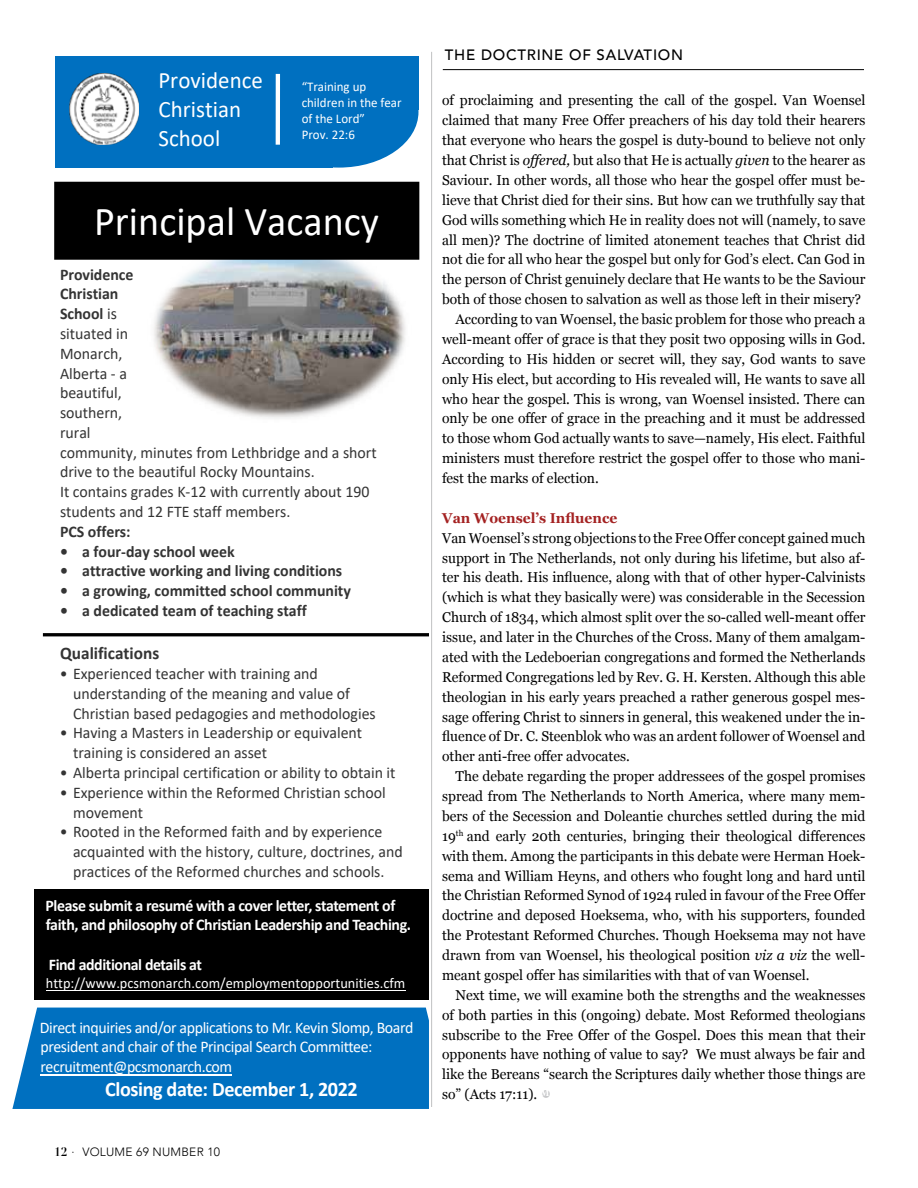
<style>
.page{position:relative;width:918px;height:1188px;background:#fff}
.page>*{position:absolute;margin:0;border:0;box-sizing:border-box;transform-origin:0 0}
.t1{font:41.25px "Calibri";color:#fff}
.t2{font:23.55px/28.8px "Calibri";color:#fff}
.t3{font:700 20.7px "Calibri";letter-spacing:-.02em;color:#fff}
.t4{font:700 17.7px "Calibri";color:#343434}
.t5{font:16.2px/19.8px "Calibri";color:#343434}
.t6{font:700 16.2px "Calibri";color:#343434}
.t7{font:16.2px/19.8px "Calibri";letter-spacing:-.025em;color:#fff}
.t8{font:700 16.2px/19.8px "Calibri";letter-spacing:-.025em;color:#fff}
.t9{font:500 15px "Avenir";letter-spacing:.05em;color:#000}
.t10{font:14.7px "Calibri";color:#fff}
.t11{font:14.25px/20px "Georgia";color:#000;text-align:justify}
.t12{font:700 14.25px "Georgia";color:#a42222}
.t13{font:13.2px/16.2px "Calibri";color:#fff}
.t14{font:300 12px "Avenir";letter-spacing:.02em;color:#000}
.s1{font-weight:700}
.s2{font-family:"Didot";font-weight:700}
.s3{font-style:italic}
.s4{font-size:18px;color:#c7c8ca}
</style>
<div class="page">
<hr style="left:443px;top:69px;width:421px;height:1px;background:#000">
<hr style="left:431px;top:52px;width:1px;height:1055px;background:#808285">
<div style="left:55px;top:56px;width:277px;height:112px;background:#0070c0"></div>
<div style="left:259px;top:56px;width:159px;height:112px;background:#0070c0;border-radius:50%"></div>
<div style="left:306px;top:56px;width:112px;height:53px;background:#0070c0"></div>
<img style="left:69px;top:74px;width:69px;height:71px">
<img style="left:153px;top:260px;width:253px;height:159px">
<div style="left:55px;top:182px;width:364px;height:77px;background:#000"></div>
<div style="left:54px;top:182px;width:365px;height:78px;border:1px solid #000"></div>
<hr style="left:43px;top:633px;width:386px;height:3px;background:#000">
<div style="left:12px;top:1008px;width:417px;height:101px;background:#0070c0"></div>
<hr style="left:41px;top:1074px;width:191px;height:1px;background:#fff">
<div style="left:35px;top:889px;width:394px;height:111px;background:#000"></div>
<hr style="left:46px;top:990px;width:359px;height:1px;background:#fff">
<hr style="left:276px;top:74px;width:4px;height:71px;background:#fff">
<h2 class="t2" style="left:158px;top:65px;width:106px">Providence<br>Christian<br>School</h2>
<p class="t13" style="left:302px;top:78px;width:101px">“Training up children in the fear of the Lord”<br>Prov. 22:6</p>
<h1 class="t1" style="left:94px;top:192px;width:287px">Principal Vacancy</h1>
<p class="t5" style="left:60px;top:264px;width:318px"><span class="s1">Providence<br>Christian<br>School</span> is<br>situated in<br>Monarch,<br>Alberta - a<br>beautiful,<br>southern,<br>rural<br>community, minutes from Lethbridge and a short drive to the beautiful Rocky Mountains.<br>It contains grades K-12 with currently about 190 students and 12 FTE staff members.</p>
<p class="t6" style="left:60px;top:520px;width:72px">PCS offers:</p>
<p class="t6" style="left:60px;top:540px;width:176px">• a four-day school week</p>
<p class="t6" style="left:60px;top:560px;width:284px">• attractive working and living conditions</p>
<p class="t6" style="left:60px;top:579px;width:292px">• a growing, committed school community</p>
<p class="t6" style="left:60px;top:599px;width:248px">• a dedicated team of teaching staff</p>
<p class="t4" style="left:60px;top:641px;width:101px">Qualifications</p>
<p class="t5" style="left:73px;top:663px;width:304px;text-indent:-13px">• Experienced teacher with training and understanding of the meaning and value of<br>Christian based pedagogies and methodologies</p>
<p class="t5" style="left:73px;top:723px;width:291px;text-indent:-13px">• Having a Masters in Leadership or equivalent training is considered an asset</p>
<p class="t5" style="left:60px;top:762px;width:337px">• Alberta principal certification or ability to obtain it</p>
<p class="t5" style="left:73px;top:782px;width:314px;text-indent:-13px">• Experience within the Reformed Christian school movement</p>
<p class="t5" style="left:73px;top:822px;width:331px;text-indent:-13px">• Rooted in the Reformed faith and by experience acquainted with the history, culture, doctrines, and practices of the Reformed churches and schools.</p>
<p class="t8" style="left:46px;top:895px;width:367px">Please submit a resumé with a cover letter, statement of faith, and philosophy of Christian Leadership and Teaching.</p>
<p class="t8" style="left:49px;top:955px;width:155px">Find additional details at</p>
<p class="t10" style="left:46px;top:973px;width:361px">http://www.pcsmonarch.com/employmentopportunities.cfm</p>
<p class="t7" style="left:40px;top:1017px;width:375px">Direct inquiries and/or applications to Mr. Kevin Slomp, Board president and chair of the Principal Search Committee: recruitment@pcsmonarch.com</p>
<h3 class="t3" style="left:105px;top:1075px;width:254px">Closing date: December 1, 2022</h3>
<p class="t14" style="left:54px;top:1145px;width:168px"><span class="s2">12</span> · VOLUME 69 NUMBER 10</p>
<p class="t9" style="left:445px;top:42px;width:240px">THE DOCTRINE OF SALVATION</p>
<p class="t11" style="left:442px;top:90px;width:425px">of proclaiming and presenting the call of the gospel. Van Woensel</p>
<p class="t11" style="left:442px;top:110px;width:425px">claimed that many Free Offer preachers of his day told their hearers</p>
<p class="t11" style="left:442px;top:130px;width:425px">that everyone who hears the gospel is duty-bound to believe not only</p>
<p class="t11" style="left:442px;top:150px;width:425px">that Christ is <span class="s3">offered,</span> but also that He is actually <span class="s3">given</span> to the hearer as</p>
<p class="t11" style="left:442px;top:169px;width:425px">Saviour. In other words, all those who hear the gospel offer must be-</p>
<p class="t11" style="left:442px;top:189px;width:425px">lieve that Christ died for their sins. But how can we truthfully say that</p>
<p class="t11" style="left:442px;top:209px;width:425px">God wills something which He in reality does not will (namely, to save</p>
<p class="t11" style="left:442px;top:229px;width:425px">all men)? The doctrine of limited atonement teaches that Christ did</p>
<p class="t11" style="left:442px;top:249px;width:425px">not die for all who hear the gospel but only for God’s elect. Can God in</p>
<p class="t11" style="left:442px;top:269px;width:425px">the person of Christ genuinely declare that He wants to be the Saviour</p>
<p class="t11" style="left:442px;top:289px;width:420px">both of those chosen to salvation as well as those left in their misery?</p>
<p class="t11" style="left:456px;top:309px;width:411px">According to van Woensel, the basic problem for those who preach a</p>
<p class="t11" style="left:442px;top:328px;width:425px">well-meant offer of grace is that they posit two opposing wills in God.</p>
<p class="t11" style="left:442px;top:348px;width:425px">According to His hidden or secret will, they say, God wants to save</p>
<p class="t11" style="left:442px;top:368px;width:425px">only His elect, but according to His revealed will, He wants to save all</p>
<p class="t11" style="left:442px;top:388px;width:425px">who hear the gospel. This is wrong, van Woensel insisted. There can</p>
<p class="t11" style="left:442px;top:408px;width:425px">only be one offer of grace in the preaching and it must be addressed</p>
<p class="t11" style="left:442px;top:428px;width:425px">to those whom God actually wants to save—namely, His elect. Faithful</p>
<p class="t11" style="left:442px;top:448px;width:425px">ministers must therefore restrict the gospel offer to those who mani-</p>
<p class="t11" style="left:442px;top:468px;width:158px">fest the marks of election.</p>
<p class="t12" style="left:442px;top:510px;width:177px">Van Woensel’s Influence</p>
<p class="t11" style="left:442px;top:527px;width:425px">Van Woensel’s strong objections to the Free Offer concept gained much support in The Netherlands, not only during his lifetime, but also af&shy;ter his death. His influence, along with that of other hyper-Calvinists (which is what they basically were) was considerable in the Secession Church of 1834, which almost split over the so-called well-meant offer issue, and later in the Churches of the Cross. Many of them amalgam&shy;ated with the Ledeboerian congregations and formed the Netherlands Reformed Congregations led by Rev. G. H. Kersten. Although this able theologian in his early years preached a rather generous gospel mes&shy;sage offering Christ to sinners in general, this weakened under the in&shy;fluence of Dr. C. Steenblok who was an ardent follower of Woensel and other anti-free offer advocates.</p>
<p class="t11" style="left:442px;top:766px;width:425px;text-indent:14px">The debate regarding the proper addressees of the gospel promises spread from The Netherlands to North America, where many mem&shy;bers of the Secession and Doleantie churches settled during the mid 19<sup>th</sup> and early 20th centuries, bringing their theological differences with them. Among the participants in this debate were Herman Hoek&shy;sema and William Heyns, and others who fought long and hard until the Christian Reformed Synod of 1924 ruled in favour of the Free Offer doctrine and deposed Hoeksema, who, with his supporters, founded the Protestant Reformed Churches. Though Hoeksema may not have drawn from van Woensel, his theological position <span class="s3">viz a viz</span> the well&shy;meant gospel offer has similarities with that of van Woensel.</p>
<p class="t11" style="left:442px;top:984px;width:425px;text-indent:14px">Next time, we will examine both the strengths and the weaknesses of both parties in this (ongoing) debate. Most Reformed theologians subscribe to the Free Offer of the Gospel. Does this mean that their opponents have nothing of value to say? We must always be fair and like the Bereans “search the Scriptures daily whether those things are so” (Acts 17:11). <sup>M</sup><span class="s4">●</span></p>
</div>
